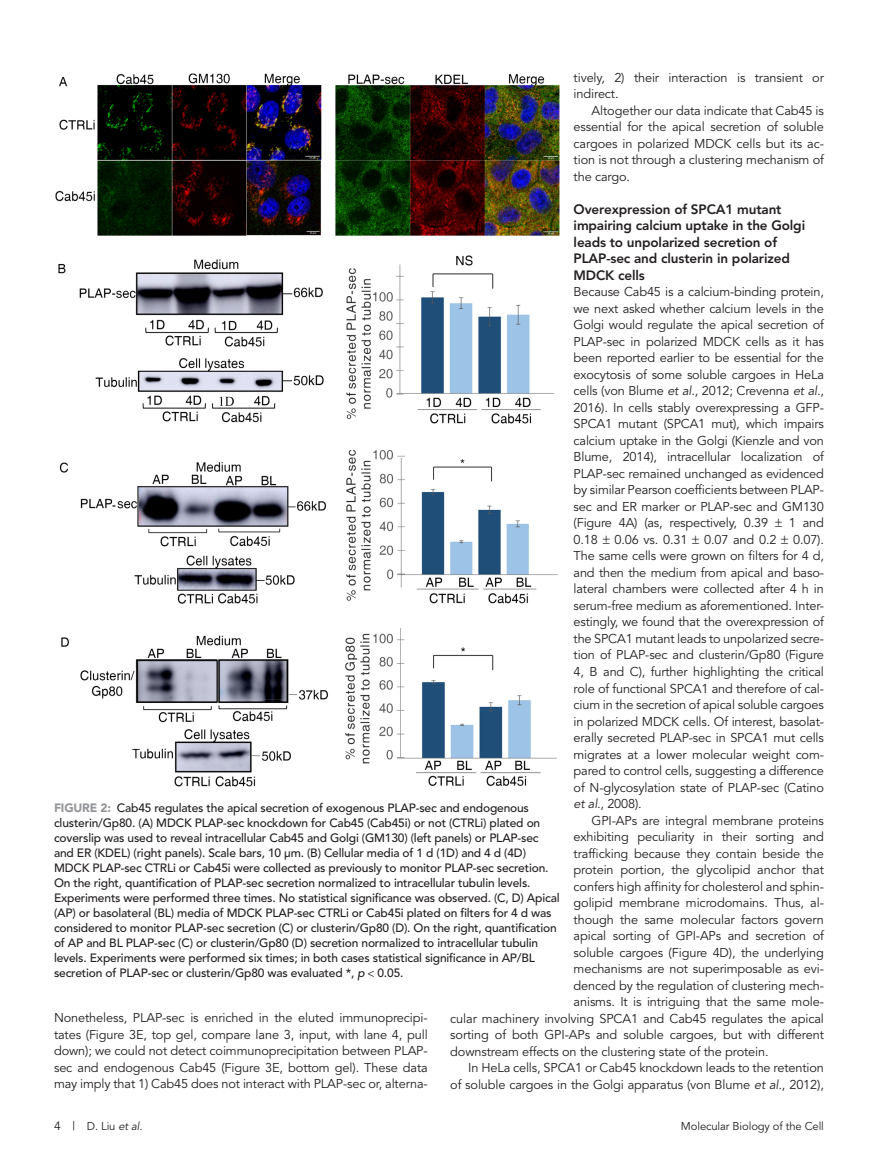
<style>
.page{position:relative;width:878px;height:1175px;background:#fff}
.page>*{position:absolute;margin:0;border:0;box-sizing:border-box;transform-origin:0 0}
.t1{font:800 13.5px/16.5px "Avenir";letter-spacing:-.01em;color:#231f20}
.Para{font:12.75px/16.5px "Avenir";letter-spacing:-.01em;color:#231f20;text-align:justify}
.ParaFL{font:12.75px/16.5px "Avenir";letter-spacing:-.015em;color:#231f20;text-align:justify}
.FigCaption{font:500 12px/15px "Avenir";letter-spacing:-.015em;color:#231f20}
.t2{font:11.25px "Avenir";letter-spacing:-.01em;color:#231f20}
.s1{font-style:italic}
.s2{font-weight:900;color:#939598}
.s3{font-size:12px}
</style>
<div class="page">
<img style="left:55px;top:73px;width:505px;height:714px">
<p class="Para" style="left:573px;top:69px;width:252px">tively, 2) their interaction is transient or indirect.</p>
<p class="Para" style="left:573px;top:102px;width:252px;text-indent:18px">Altogether our data indicate that Cab45 is essential for the apical secretion of soluble cargoes in polarized MDCK cells but its ac&shy;tion is not through a clustering mechanism of the cargo.</p>
<h2 class="t1" style="left:573px;top:201px;width:233px">Overexpression of SPCA1 mutant impairing calcium uptake in the Golgi leads to unpolarized secretion of<br>PLAP-sec and clusterin in polarized<br>MDCK cells</h2>
<p class="ParaFL" style="left:573px;top:284px;width:252px">Because Cab45 is a calcium-binding protein, we next asked whether calcium levels in the Golgi would regulate the apical secretion of PLAP-sec in polarized MDCK cells as it has been reported earlier to be essential for the exocytosis of some soluble cargoes in HeLa cells (von Blume <span class="s1">et al.</span>, 2012; Crevenna <span class="s1">et al.</span>, 2016). In cells stably overexpressing a GFP-SPCA1 mutant (SPCA1 mut), which impairs calcium uptake in the Golgi (Kienzle and von Blume, 2014), intracellular localization of PLAP-sec remained unchanged as evidenced by similar Pearson coefficients between PLAP&shy;sec and ER marker or PLAP-sec and GM130 (Figure 4A) (as, respectively, 0.39</p>
<p class="ParaFL" style="left:788px;top:515px;width:37px">1 and</p>
<p class="ParaFL" style="left:573px;top:531px;width:26px">0.18</p>
<p class="ParaFL" style="left:614px;top:531px;width:74px">0.06 vs. 0.31</p>
<p class="ParaFL" style="left:704px;top:531px;width:74px">0.07 and 0.2</p>
<p class="ParaFL" style="left:573px;top:531px;width:252px;text-indent:219px">0.07).<br>The same cells were grown on filters for 4 d, and then the medium from apical and baso&shy;lateral chambers were collected after 4 h in serum-free medium as aforementioned. Inter&shy;estingly, we found that the overexpression of the SPCA1 mutant leads to unpolarized secre&shy;tion of PLAP-sec and clusterin/Gp80 (Figure 4, B and C), further highlighting the critical role of functional SPCA1 and therefore of cal&shy;cium in the secretion of apical soluble cargoes in polarized MDCK cells. Of interest, basolat&shy;erally secreted PLAP-sec in SPCA1 mut cells migrates at a lower molecular weight com&shy;pared to control cells, suggesting a difference of N-glycosylation state of PLAP-sec (Catino <span class="s1">et al.</span>, 2008).</p>
<p class="Para" style="left:591px;top:812px;width:234px">GPI-APs are integral membrane proteins</p>
<p class="Para" style="left:573px;top:828px;width:252px">exhibiting peculiarity in their sorting and</p>
<p class="Para" style="left:573px;top:845px;width:252px">trafficking because they contain beside the</p>
<p class="Para" style="left:573px;top:861px;width:252px">protein portion, the glycolipid anchor that</p>
<p class="Para" style="left:573px;top:878px;width:252px">confers high affinity for cholesterol and sphin-</p>
<p class="Para" style="left:573px;top:894px;width:252px">golipid membrane microdomains. Thus, al-</p>
<p class="Para" style="left:573px;top:911px;width:252px">though the same molecular factors govern</p>
<p class="Para" style="left:573px;top:927px;width:252px">apical sorting of GPI-APs and secretion of</p>
<p class="Para" style="left:573px;top:944px;width:252px">soluble cargoes (Figure 4D), the underlying</p>
<p class="Para" style="left:573px;top:960px;width:252px">mechanisms are not superimposable as evi-</p>
<p class="Para" style="left:573px;top:977px;width:252px">denced by the regulation of clustering mech-</p>
<p class="Para" style="left:573px;top:993px;width:252px">anisms. It is intriguing that the same mole-</p>
<p class="Para" style="left:450px;top:1010px;width:375px">cular machinery involving SPCA1 and Cab45 regulates the apical</p>
<p class="Para" style="left:450px;top:1026px;width:375px">sorting of both GPI-APs and soluble cargoes, but with different</p>
<p class="Para" style="left:450px;top:1043px;width:320px">downstream effects on the clustering state of the protein.</p>
<p class="Para" style="left:450px;top:1059px;width:375px;text-align:right">In HeLa cells, SPCA1 or Cab45 knockdown leads to the retention<br>of soluble cargoes in the Golgi apparatus (von Blume <span class="s1">et al.</span>, 2012),</p>
<p class="FigCaption" style="left:54px;top:800px;width:507px"><span class="s2">FIGURE 2:</span> Cab45 regulates the apical secretion of exogenous PLAP-sec and endogenous clusterin/Gp80. (A) MDCK PLAP-sec knockdown for Cab45 (Cab45i) or not (CTRLi) plated on coverslip was used to reveal intracellular Cab45 and Golgi (GM130) (left panels) or PLAP-sec and ER (KDEL) (right panels). Scale bars, 10 μm. (B) Cellular media of 1 d (1D) and 4 d (4D)<br>MDCK PLAP-sec CTRLi or Cab45i were collected as previously to monitor PLAP-sec secretion.<br>On the right, quantification of PLAP-sec secretion normalized to intracellular tubulin levels.<br>Experiments were performed three times. No statistical significance was observed. (C, D) Apical (AP) or basolateral (BL) media of MDCK PLAP-sec CTRLi or Cab45i plated on filters for 4 d was considered to monitor PLAP-sec secretion (C) or clusterin/Gp80 (D). On the right, quantification of AP and BL PLAP-sec (C) or clusterin/Gp80 (D) secretion normalized to intracellular tubulin levels. Experiments were performed six times; in both cases statistical significance in AP/BL secretion of PLAP-sec or clusterin/Gp80 was evaluated *, <span class="s1">p</span> 0.05.</p>
<p class="Para" style="left:54px;top:1009px;width:375px">Nonetheless, PLAP-sec is enriched in the eluted immunoprecipi&shy;tates (Figure 3E, top gel, compare lane 3, input, with lane 4, pull down); we could not detect coimmunoprecipitation between PLAP&shy;sec and endogenous Cab45 (Figure 3E, bottom gel). These data may imply that 1) Cab45 does not interact with PLAP-sec or, alterna-</p>
<p class="t2" style="left:54px;top:1119px;width:90px"><span class="s3">4 |</span> D. Liu <span class="s1">et al.</span></p>
<p class="t2" style="left:681px;top:1119px;width:144px">Molecular Biology of the Cell</p>
</div>
